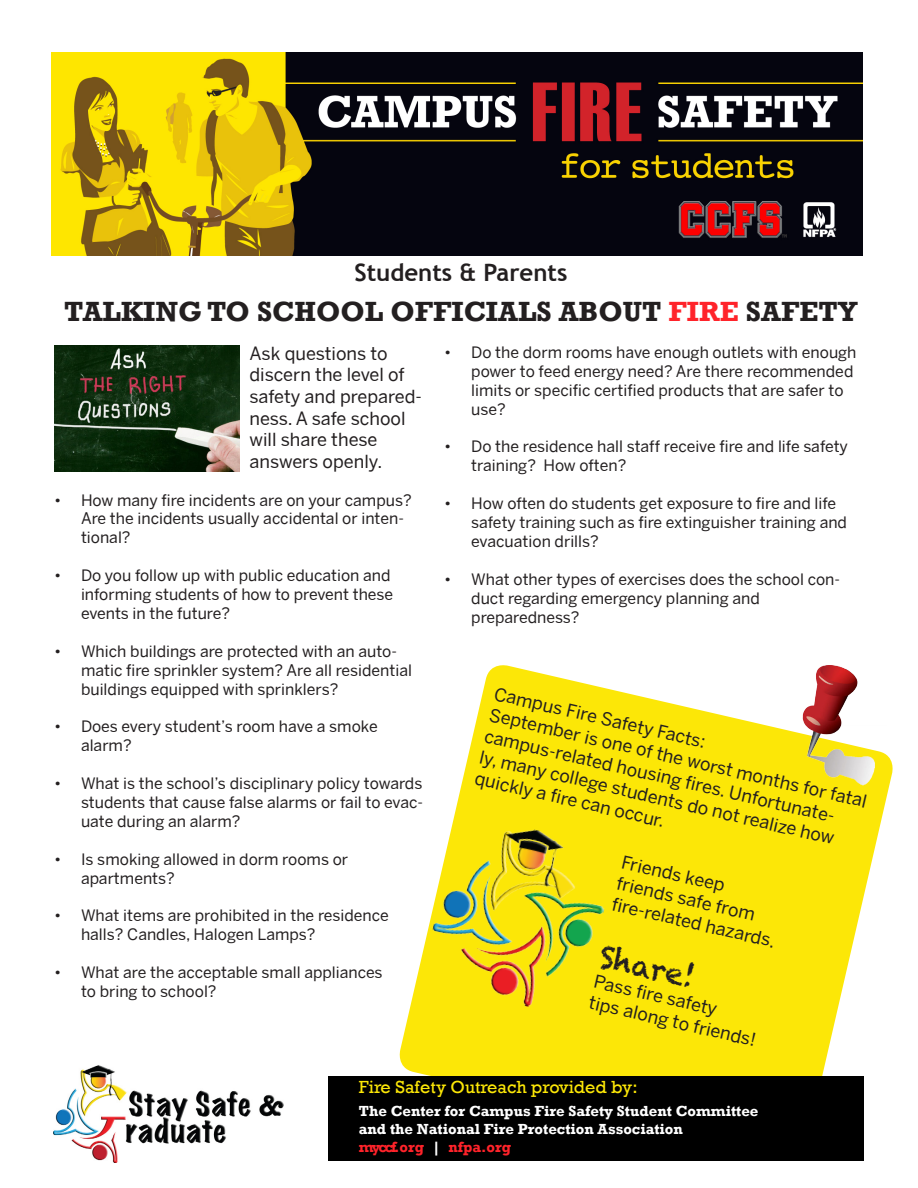
<style>
.page{position:relative;width:918px;height:1188px;background:#fff}
.page>*{position:absolute;margin:0;border:0;box-sizing:border-box;transform-origin:0 0}
.t1{font:30px "Chalkduster";color:#231f20}
.t2{font:700 28.5px "Rockwell";color:#231f20}
.t3{font:700 24px "Trebuchet MS";color:#231f20}
.t4{font:18px/21.6px "Benton Sans";color:#231f20}
.t5{font:18px "Rockwell";color:#fce707}
.t6{font:15.75px/18.9px "Benton Sans";color:#231f20}
.t7{font:700 15px/18px "Rockwell";color:#fff}
.s1{color:#ff232a}
</style>
<div class="page">
<svg style="left:396px;top:665px;width:497px;height:496px;fill:#fce707"></svg>
<img style="left:793px;top:665px;width:94px;height:123px">
<img style="left:55px;top:345px;width:185px;height:126px">
<img style="left:421px;top:812px;width:197px;height:206px">
<div style="left:328px;top:1076px;width:536px;height:84px;background:#000"></div>
<img style="left:53px;top:1065px;width:231px;height:97px">
<img style="left:52px;top:53px;width:811px;height:202px">
<p class="t3" style="left:354px;top:258px;width:214px">Students &amp; Parents</p>
<p class="t2" style="left:64px;top:294px;width:795px">TALKING TO SCHOOL OFFICIALS ABOUT <span class="s1">FIRE</span> SAFETY</p>
<p class="t6" style="left:471px;top:343px;width:387px;text-indent:-27px">• Do the dorm rooms have enough outlets with enough power to feed energy need? Are there recommended limits or specific certified products that are safer to use?</p>
<p class="t6" style="left:471px;top:437px;width:378px;text-indent:-27px">• Do the residence hall staff receive fire and life safety training? How often?</p>
<p class="t6" style="left:471px;top:494px;width:377px;text-indent:-27px">• How often do students get exposure to fire and life safety training such as fire extinguisher training and evacuation drills?</p>
<p class="t6" style="left:471px;top:569px;width:370px;text-indent:-27px">• What other types of exercises does the school con&shy;duct regarding emergency planning and preparedness?</p>
<p class="t4" style="left:249px;top:342px;width:174px">Ask questions to discern the level of safety and prepared&shy;ness. A safe school will share these answers openly.</p>
<p class="t6" style="left:81px;top:490px;width:332px;text-indent:-27px">• How many fire incidents are on your campus?<br>Are the incidents usually accidental or inten&shy;tional?</p>
<p class="t6" style="left:81px;top:566px;width:314px;text-indent:-27px">• Do you follow up with public education and informing students of how to prevent these events in the future?</p>
<p class="t6" style="left:81px;top:641px;width:333px;text-indent:-27px">• Which buildings are protected with an auto&shy;matic fire sprinkler system? Are all residential buildings equipped with sprinklers?</p>
<p class="t6" style="left:81px;top:717px;width:298px;text-indent:-27px">• Does every student’s room have a smoke alarm?</p>
<p class="t6" style="left:81px;top:774px;width:344px;text-align:justify;text-indent:-27px">• What is the school’s disciplinary policy towards students that cause false alarms or fail to evac&shy;uate during an alarm?</p>
<p class="t6" style="left:81px;top:849px;width:269px;text-indent:-27px">• Is smoking allowed in dorm rooms or apartments?</p>
<p class="t6" style="left:81px;top:906px;width:309px;text-indent:-27px">• What items are prohibited in the residence halls? Candles, Halogen Lamps?</p>
<p class="t6" style="left:81px;top:963px;width:303px;text-indent:-27px">• What are the acceptable small appliances to bring to school?</p>
<p class="t4" style="left:497px;top:682px;width:218px;rotate:13deg">Campus Fire Safety Facts:</p>
<p class="t4" style="left:492px;top:703px;width:388px;rotate:13deg">September is one of the worst months for fatal campus-related housing fi res. Unfortunate-<br>ly, many college students do not realize how quickly a fi re can occur.</p>
<p class="t4" style="left:624px;top:851px;width:169px;rotate:13deg">Friends keep friends safe from<br>fi re-related hazards.</p>
<p class="t1" style="left:604px;top:939px;width:98px;rotate:13deg">Share!</p>
<p class="t4" style="left:597px;top:970px;width:172px;rotate:13deg">Pass fi re safety<br>tips along to friends!</p>
<p class="t5" style="left:359px;top:1077px;width:280px">Fire Safety Outreach provided by:</p>
<p class="t7" style="left:359px;top:1102px;width:401px">The Center for Campus Fire Safety Student Committee and the National Fire Protection Association<br><span class="s1">myccf.org</span> | <span class="s1">nfpa.org</span></p>
</div>
